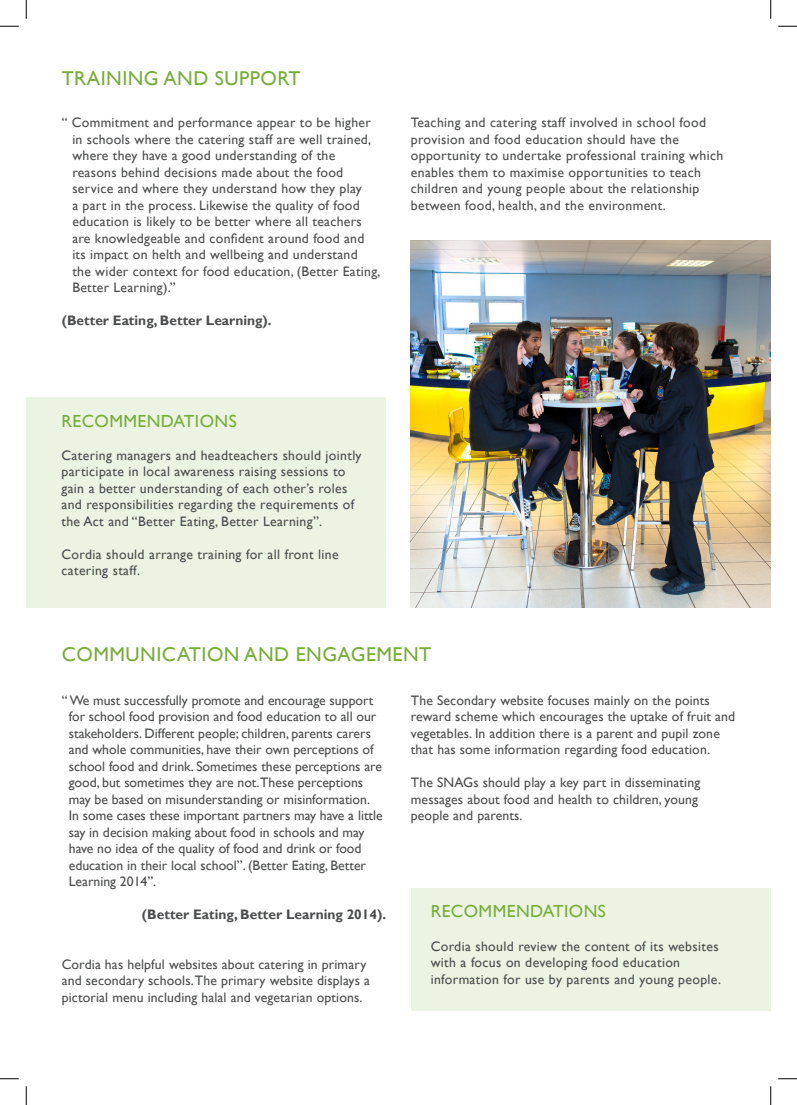
<style>
.page{position:relative;width:797px;height:1105px;background:#fff}
.page>*{position:absolute;margin:0;border:0;box-sizing:border-box;transform-origin:0 0}
.t1{font:20px "Gill Sans";letter-spacing:.025em;color:#77ad3b}
.t2{font:17.5px "Gill Sans";letter-spacing:.025em;color:#77ad3b}
.t3{font:13.75px/16.5px "Gill Sans";letter-spacing:.01em;color:#4b4c4d}
.t4{font:700 13.75px "Gill Sans";color:#4b4c4d}
</style>
<div class="page">
<div style="left:26px;top:398px;width:360px;height:210px;background:#ebf3e2"></div>
<div style="left:411px;top:888px;width:359px;height:122px;background:#ebf3e2"></div>
<img style="left:411px;top:240px;width:359px;height:368px">
<svg style="left:0;top:25px;width:19px;height:2px"></svg>
<svg style="left:778px;top:25px;width:19px;height:2px"></svg>
<svg style="left:0;top:1078px;width:19px;height:1px"></svg>
<svg style="left:778px;top:1078px;width:19px;height:1px"></svg>
<svg style="left:25px;top:0;width:2px;height:19px"></svg>
<svg style="left:25px;top:1086px;width:2px;height:19px"></svg>
<svg style="left:770px;top:0;width:1px;height:19px"></svg>
<svg style="left:770px;top:1086px;width:1px;height:19px"></svg>
<p class="t1" style="left:62px;top:67px;width:240px">TRAINING AND SUPPORT</p>
<p class="t3" style="left:62px;top:115px;width:310px">“ Commitment and performance appear to be higher</p>
<p class="t3" style="left:72px;top:131px;width:310px">in schools where the catering staff are well trained, where they have a good understanding of the reasons behind decisions made about the food service and where they understand how they play<br>a part in the process. Likewise the quality of food education is likely to be better where all teachers are knowledgeable and confident around food and its impact on helth and wellbeing and understand<br>the wider context for food education, (Better Eating, Better Learning).”</p>
<p class="t4" style="left:62px;top:312px;width:211px">(Better Eating, Better Learning).</p>
<p class="t3" style="left:411px;top:115px;width:314px">Teaching and catering staff involved in school food provision and food education should have the opportunity to undertake professional training which enables them to maximise opportunities to teach children and young people about the relationship between food, health, and the environment.</p>
<p class="t2" style="left:61px;top:411px;width:177px">RECOMMENDATIONS</p>
<p class="t3" style="left:61px;top:447px;width:301px">Catering managers and headteachers should jointly participate in local awareness raising sessions to gain a better understanding of each other’s roles and responsibilities regarding the requirements of the Act and “Better Eating, Better Learning”.</p>
<p class="t3" style="left:61px;top:546px;width:279px">Cordia should arrange training for all front line catering staff.</p>
<p class="t1" style="left:62px;top:643px;width:371px">COMMUNICATION AND ENGAGEMENT</p>
<p class="t3" style="left:62px;top:692px;width:313px">“ We must successfully promote and encourage support</p>
<p class="t3" style="left:69px;top:709px;width:315px">for school food provision and food education to all our stakeholders. Different people; children, parents carers and whole communities, have their own perceptions of school food and drink. Sometimes these perceptions are good, but sometimes they are not.These perceptions may be based on misunderstanding or misinformation.<br>In some cases these important partners may have a little say in decision making about food in schools and may have no idea of the quality of food and drink or food education in their local school”. (Better Eating, Better Learning 2014”.</p>
<p class="t4" style="left:142px;top:906px;width:246px">(Better Eating, Better Learning 2014).</p>
<p class="t3" style="left:62px;top:956px;width:310px">Cordia has helpful websites about catering in primary and secondary schools. The primary website displays a pictorial menu including halal and vegetarian options.</p>
<p class="t3" style="left:411px;top:692px;width:326px">The Secondary website focuses mainly on the points reward scheme which encourages the uptake of fruit and vegetables. In addition there is a parent and pupil zone that has some information regarding food education.</p>
<p class="t3" style="left:411px;top:775px;width:291px">The SNAGs should play a key part in disseminating messages about food and health to children, young people and parents.</p>
<p class="t2" style="left:431px;top:901px;width:177px">RECOMMENDATIONS</p>
<p class="t3" style="left:431px;top:938px;width:292px">Cordia should review the content of its websites with a focus on developing food education information for use by parents and young people.</p>
</div>
